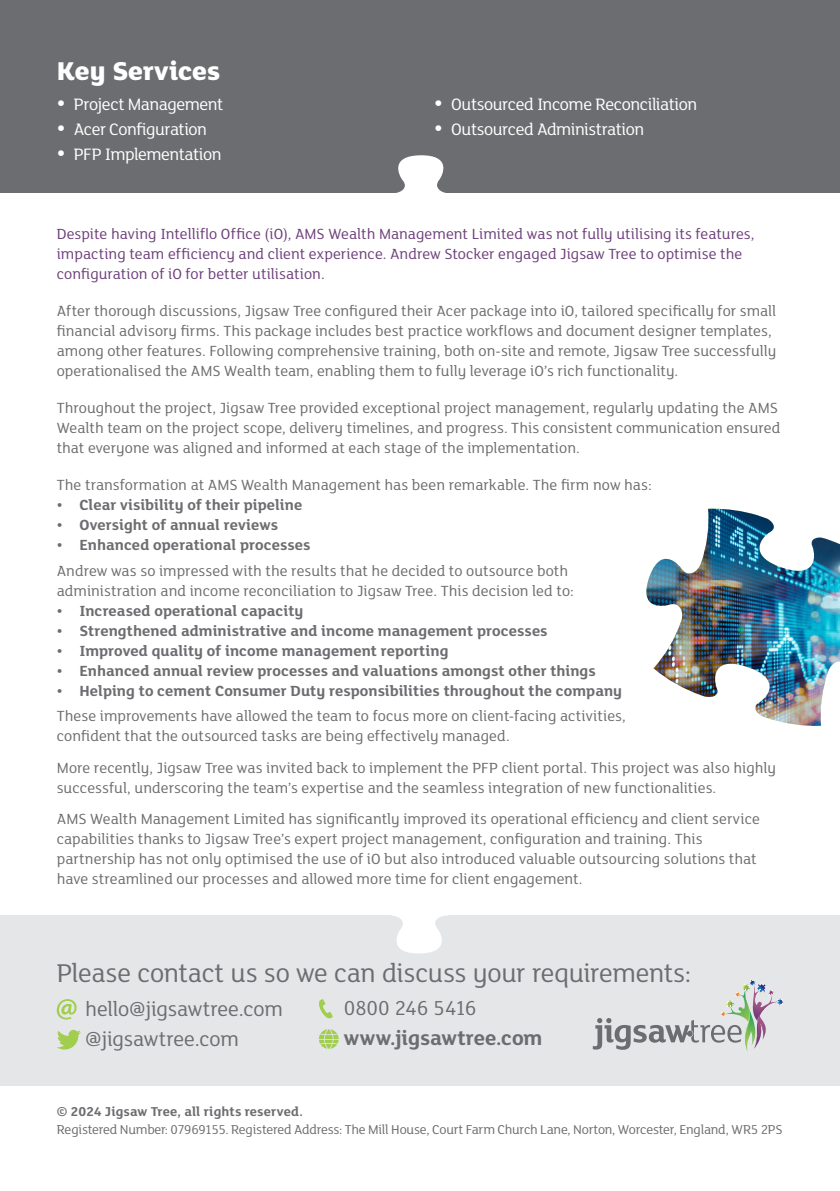
<style>
.page{position:relative;width:840px;height:1191px;background:#fff}
.page>*{position:absolute;margin:0;border:0;box-sizing:border-box;transform-origin:0 0}
.t1{font:28px "FS Lola";letter-spacing:-.015em;color:#6c6d70}
.Subtitle{font:800 28px "FS Lola";letter-spacing:-.005em;color:#fff}
.t2{font:22px "FS Lola";letter-spacing:-.01em;color:#6c6d70}
.t3{font:700 22px "FS Lola";letter-spacing:-.005em;color:#6c6d70}
.t4{font:18px "FS Lola";letter-spacing:-.025em;color:#fff}
.Body_Text{font:16px/20px "FS Lola";color:#6c6d70}
.Body_Text-2{font:700 16px "FS Lola";letter-spacing:.005em;color:#6c6d70}
.Body_Text-3{font:16px/20px "FS Lola";color:#6e407b}
.t5{font:14px "FS Lola";letter-spacing:-.02em;color:#6c6d70}
.t6{font:700 14px "FS Lola";letter-spacing:.005em;color:#6c6d70}
.s1{font-weight:800;font-size:22px}
</style>
<div class="page">
<div style="left:0;top:0;width:839px;height:193px;background:#6c6d70"></div>
<div style="left:0;top:915px;width:839px;height:170px;background:#e5e6e8"></div>
<svg style="left:57px;top:999px;width:20px;height:20px"></svg>
<svg style="left:57px;top:1029px;width:24px;height:20px"></svg>
<svg style="left:319px;top:999px;width:14px;height:20px"></svg>
<svg style="left:319px;top:1029px;width:19px;height:20px"></svg>
<svg style="left:592px;top:980px;width:190px;height:71px"></svg>
<svg style="left:396px;top:155px;width:50px;height:38px"></svg>
<svg style="left:392px;top:915px;width:56px;height:38px"></svg>
<img style="left:646px;top:509px;width:193px;height:217px">
<p class="Subtitle" style="left:57px;top:51px;width:165px">Key Services</p>
<p class="t4" style="left:57px;top:92px;width:168px"><span class="s1">•</span> Project Management</p>
<p class="t4" style="left:57px;top:117px;width:152px"><span class="s1">•</span> Acer Configuration</p>
<p class="t4" style="left:57px;top:142px;width:166px"><span class="s1">•</span> PFP Implementation</p>
<p class="t4" style="left:434px;top:92px;width:264px"><span class="s1">•</span> Outsourced Income Reconciliation</p>
<p class="t4" style="left:434px;top:117px;width:211px"><span class="s1">•</span> Outsourced Administration</p>
<p class="Body_Text-3" style="left:57px;top:223px;width:699px">Despite having Intelliflo Office (iO), AMS Wealth Management Limited was not fully utilising its features, impacting team efficiency and client experience. Andrew Stocker engaged Jigsaw Tree to optimise the configuration of iO for better utilisation.</p>
<p class="Body_Text" style="left:57px;top:300px;width:720px">After thorough discussions, Jigsaw Tree configured their Acer package into iO, tailored specifically for small financial advisory firms. This package includes best practice workflows and document designer templates, among other features. Following comprehensive training, both on-site and remote, Jigsaw Tree successfully operationalised the AMS Wealth team, enabling them to fully leverage iO’s rich functionality.</p>
<p class="Body_Text" style="left:57px;top:397px;width:724px">Throughout the project, Jigsaw Tree provided exceptional project management, regularly updating the AMS<br>Wealth team on the project scope, delivery timelines, and progress. This consistent communication ensured that everyone was aligned and informed at each stage of the implementation.</p>
<p class="Body_Text" style="left:57px;top:474px;width:596px">The transformation at AMS Wealth Management has been remarkable. The firm now has:</p>
<p class="Body_Text-2" style="left:57px;top:494px;width:247px">• Clear visibility of their pipeline</p>
<p class="Body_Text-2" style="left:57px;top:514px;width:223px">• Oversight of annual reviews</p>
<p class="Body_Text-2" style="left:57px;top:534px;width:255px">• Enhanced operational processes</p>
<p class="Body_Text" style="left:57px;top:560px;width:518px">Andrew was so impressed with the results that he decided to outsource both administration and income reconciliation to Jigsaw Tree. This decision led to:</p>
<p class="Body_Text-2" style="left:57px;top:599px;width:248px">• Increased operational capacity</p>
<p class="Body_Text-2" style="left:57px;top:619px;width:492px">• Strengthened administrative and income management processes</p>
<p class="Body_Text-2" style="left:57px;top:639px;width:393px">• Improved quality of income management reporting</p>
<p class="Body_Text-2" style="left:57px;top:659px;width:540px">• Enhanced annual review processes and valuations amongst other things</p>
<p class="Body_Text-2" style="left:57px;top:679px;width:566px">• Helping to cement Consumer Duty responsibilities throughout the company</p>
<p class="Body_Text" style="left:57px;top:705px;width:570px">These improvements have allowed the team to focus more on client-facing activities, confident that the outsourced tasks are being effectively managed.</p>
<p class="Body_Text" style="left:57px;top:757px;width:720px">More recently, Jigsaw Tree was invited back to implement the PFP client portal. This project was also highly successful, underscoring the team’s expertise and the seamless integration of new functionalities.</p>
<p class="Body_Text" style="left:57px;top:808px;width:704px">AMS Wealth Management Limited has significantly improved its operational efficiency and client service capabilities thanks to Jigsaw Tree’s expert project management, configuration and training. This partnership has not only optimised the use of iO but also introduced valuable outsourcing solutions that have streamlined our processes and allowed more time for client engagement.</p>
<p class="t1" style="left:57px;top:954px;width:635px">Please contact us so we can discuss your requirements:</p>
<p class="t2" style="left:85px;top:994px;width:199px">hello@jigsawtree.com</p>
<p class="t2" style="left:85px;top:1024px;width:155px">@jigsawtree.com</p>
<p class="t2" style="left:343px;top:993px;width:134px">0800 246 5416</p>
<p class="t3" style="left:343px;top:1022px;width:200px">www.jigsawtree.com</p>
<p class="t6" style="left:57px;top:1102px;width:247px">© 2024 Jigsaw Tree, all rights reserved.</p>
<p class="t5" style="left:57px;top:1120px;width:727px">Registered Number: 07969155. Registered Address: The Mill House, Court Farm Church Lane, Norton, Worcester, England, WR5 2PS</p>
</div>
